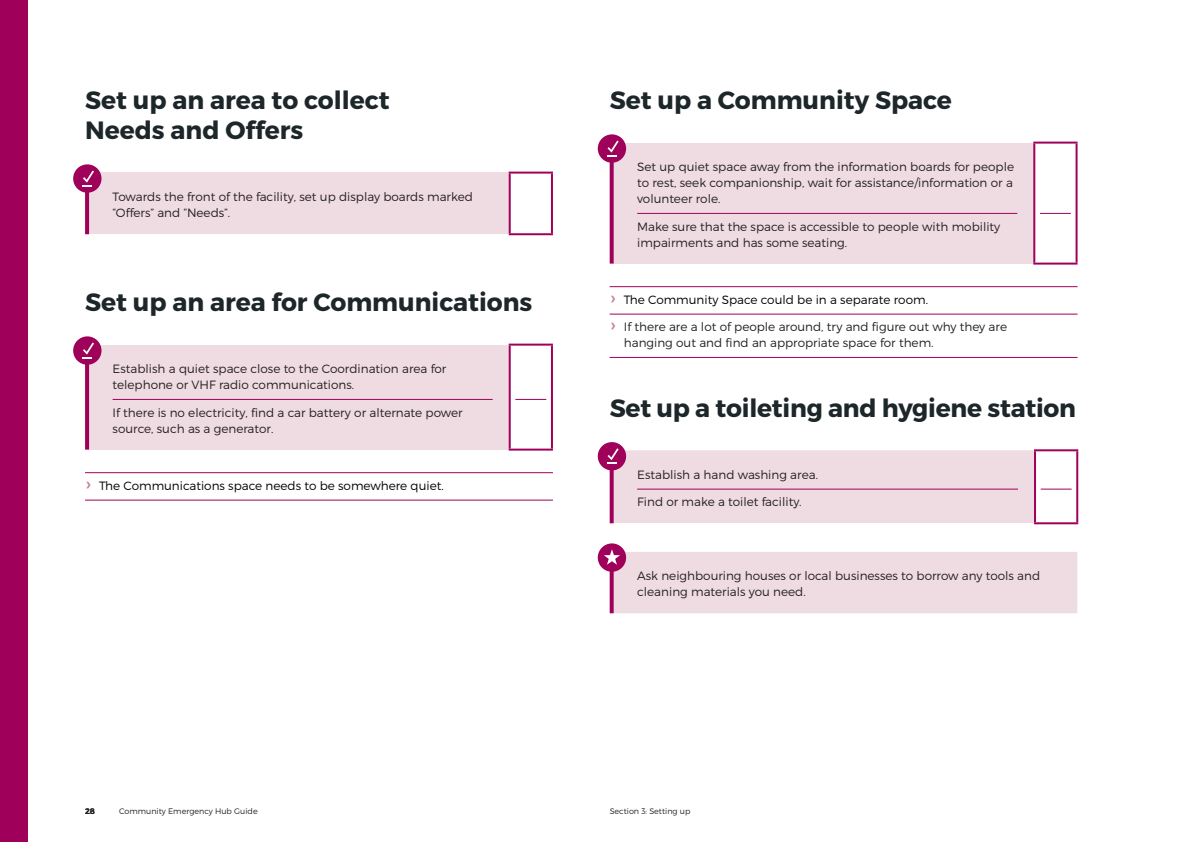
<style>
.page{position:relative;width:1191px;height:842px;background:#fff}
.page>*{position:absolute;margin:0;border:0;box-sizing:border-box;transform-origin:0 0}
.Heading_2_-_section{font:700 25px/30px "Montserrat";color:#1d2629}
.Question_-_bullets{font:300 12px/16px "Montserrat";color:#231f20}
.t1{font:300 12px "Montserrat";color:#000001}
.Body{font:300 12px/16px "Montserrat";color:#231f20}
.t2{font:300 8px "Montserrat";color:#231f20}
.t3{font:600 8px "Montserrat";color:#231f20}
.s1{font-weight:400;font-size:19px;color:#c7809d}
</style>
<div class="page">
<div style="left:0;top:0;width:28px;height:842px;background:#9f015a"></div>
<hr style="left:85px;top:472px;width:468px;height:1px;background:#9f015a">
<hr style="left:85px;top:500px;width:468px;height:1px;background:#9f015a">
<div style="left:87px;top:173px;width:423px;height:61px;background:#efdbe2"></div>
<svg style="left:85px;top:193px;width:4px;height:41px"></svg>
<hr style="left:509px;top:172px;width:44px;height:2px;background:#9f015a">
<hr style="left:509px;top:174px;width:2px;height:59px;background:#9f015a">
<hr style="left:551px;top:174px;width:2px;height:59px;background:#9f015a">
<hr style="left:509px;top:233px;width:44px;height:2px;background:#9f015a">
<div style="left:87px;top:345px;width:423px;height:105px;background:#efdbe2"></div>
<svg style="left:85px;top:365px;width:4px;height:85px"></svg>
<hr style="left:509px;top:344px;width:44px;height:2px;background:#9f015a">
<hr style="left:509px;top:346px;width:2px;height:103px;background:#9f015a">
<hr style="left:551px;top:346px;width:2px;height:103px;background:#9f015a">
<hr style="left:509px;top:449px;width:44px;height:2px;background:#9f015a">
<hr style="left:113px;top:399px;width:380px;height:1px;background:#9f015a">
<hr style="left:515px;top:399px;width:31px;height:1px;background:#9f015a">
<div style="left:73px;top:164px;width:28px;height:29px;background:#9f015a;border-radius:50%"></div>
<svg style="left:82px;top:171px;width:12px;height:15px"></svg>
<div style="left:73px;top:336px;width:28px;height:29px;background:#9f015a;border-radius:50%"></div>
<svg style="left:82px;top:343px;width:12px;height:15px"></svg>
<hr style="left:609px;top:286px;width:468px;height:1px;background:#9f015a">
<hr style="left:609px;top:314px;width:468px;height:1px;background:#9f015a">
<hr style="left:609px;top:357px;width:468px;height:1px;background:#9f015a">
<div style="left:611px;top:143px;width:423px;height:121px;background:#efdbe2"></div>
<svg style="left:609px;top:163px;width:4px;height:101px"></svg>
<hr style="left:1033px;top:142px;width:44px;height:2px;background:#9f015a">
<hr style="left:1033px;top:144px;width:2px;height:119px;background:#9f015a">
<hr style="left:1075px;top:144px;width:2px;height:119px;background:#9f015a">
<hr style="left:1033px;top:263px;width:44px;height:2px;background:#9f015a">
<hr style="left:637px;top:213px;width:380px;height:1px;background:#9f015a">
<hr style="left:1040px;top:213px;width:30px;height:1px;background:#9f015a">
<div style="left:613px;top:450px;width:464px;height:163px;background:#efdbe2"></div>
<svg style="left:609px;top:470px;width:4px;height:53px"></svg>
<svg style="left:609px;top:572px;width:4px;height:41px"></svg>
<hr style="left:1034px;top:449px;width:44px;height:2px;background:#9f015a">
<hr style="left:1034px;top:451px;width:2px;height:71px;background:#9f015a">
<hr style="left:1076px;top:451px;width:2px;height:71px;background:#9f015a">
<hr style="left:1034px;top:522px;width:44px;height:2px;background:#9f015a">
<hr style="left:637px;top:489px;width:381px;height:1px;background:#9f015a">
<hr style="left:1040px;top:489px;width:31px;height:1px;background:#9f015a">
<div style="left:598px;top:134px;width:28px;height:29px;background:#9f015a;border-radius:50%"></div>
<svg style="left:607px;top:141px;width:11px;height:15px"></svg>
<div style="left:598px;top:442px;width:28px;height:28px;background:#9f015a;border-radius:50%"></div>
<svg style="left:607px;top:448px;width:11px;height:16px"></svg>
<div style="left:598px;top:543px;width:28px;height:29px;background:#9f015a;border-radius:50%"></div>
<svg style="left:604px;top:523px;width:473px;height:42px"></svg>
<p class="Heading_2_-_section" style="left:85px;top:86px;width:306px">Set up an area to collect<br>Needs and Offers</p>
<p class="Question_-_bullets" style="left:113px;top:189px;width:362px">Towards the front of the facility, set up display boards marked “Offers” and “Needs”.</p>
<p class="Heading_2_-_section" style="left:85px;top:288px;width:449px">Set up an area for Communications</p>
<p class="Question_-_bullets" style="left:113px;top:361px;width:335px">Establish a quiet space close to the Coordination area for telephone or VHF radio communications.</p>
<p class="Question_-_bullets" style="left:113px;top:404px;width:351px">If there is no electricity, find a car battery or alternate power source, such as a generator.</p>
<p class="t1" style="left:85px;top:478px;width:360px"><span class="s1">›</span> The Communications space needs to be somewhere quiet.</p>
<p class="Heading_2_-_section" style="left:609px;top:86px;width:344px">Set up a Community Space</p>
<p class="Question_-_bullets" style="left:637px;top:159px;width:378px;text-align:justify">Set up quiet space away from the information boards for people to rest, seek companionship, wait for assistance/information or a volunteer role.</p>
<p class="Question_-_bullets" style="left:637px;top:218px;width:364px">Make sure that the space is accessible to people with mobility impairments and has some seating.</p>
<p class="t1" style="left:609px;top:292px;width:320px"><span class="s1">›</span> The Community Space could be in a separate room.</p>
<p class="Question_-_bullets" style="left:624px;top:319px;width:385px;text-indent:-14px"><span class="s1">›</span> If there are a lot of people around, try and figure out why they are hanging out and find an appropriate space for them.</p>
<p class="Heading_2_-_section" style="left:609px;top:393px;width:468px">Set up a toileting and hygiene station</p>
<p class="Question_-_bullets" style="left:637px;top:466px;width:182px">Establish a hand washing area.</p>
<p class="Question_-_bullets" style="left:637px;top:494px;width:166px">Find or make a toilet facility.</p>
<p class="Body" style="left:637px;top:568px;width:404px">Ask neighbouring houses or local businesses to borrow any tools and cleaning materials you need.</p>
<p class="t3" style="left:85px;top:806px;width:11px">28</p>
<p class="t2" style="left:119px;top:806px;width:140px">Community Emergency Hub Guide</p>
<p class="t2" style="left:609px;top:806px;width:82px">Section 3: Setting up</p>
</div>
